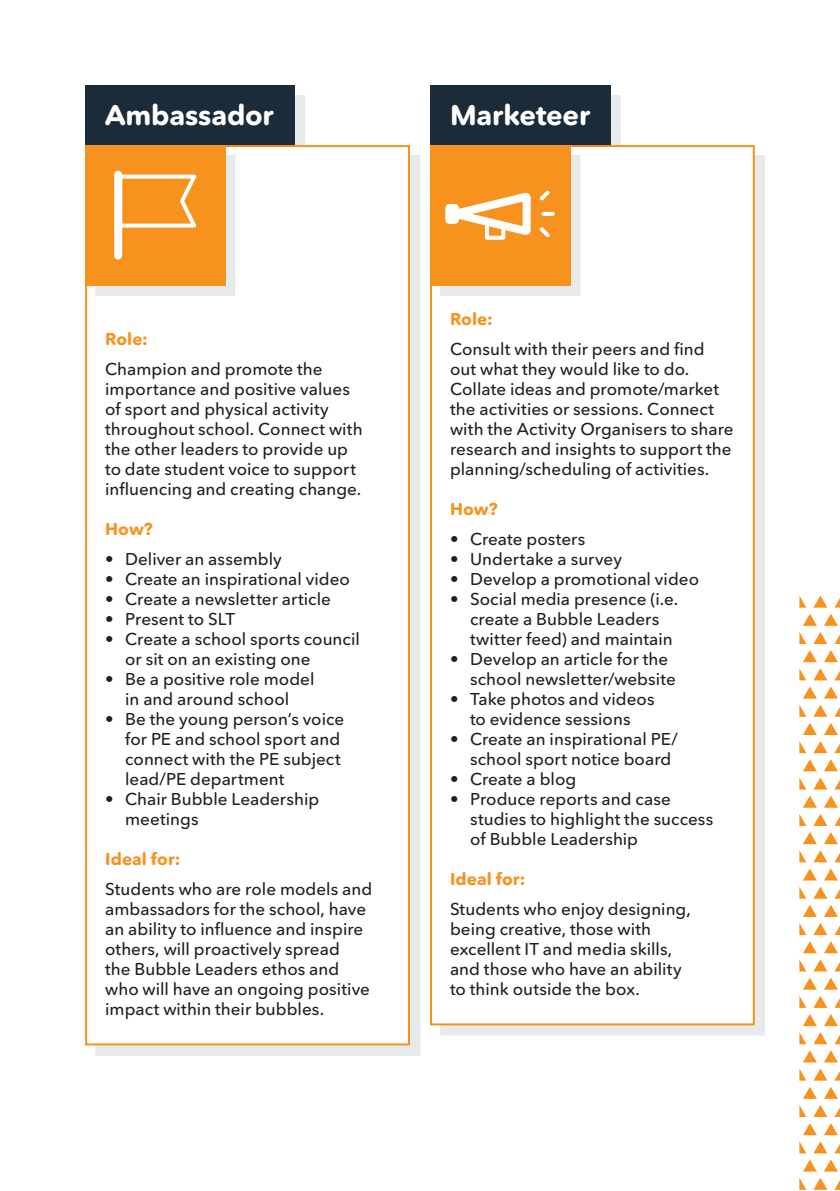
<style>
.page{position:relative;width:840px;height:1191px;background:#fff}
.page>*{position:absolute;margin:0;border:0;box-sizing:border-box;transform-origin:0 0}
.t1{font:700 28px "Avenir Next Rounded Pro";letter-spacing:-.005em;color:#fff}
.t2{font:500 17px/20px "Avenir Next Rounded Pro";letter-spacing:.005em;color:#231f20}
.t3{font:700 17px "Avenir Next Rounded Pro";letter-spacing:.005em;color:#f7921e}
</style>
<div class="page">
<svg style="left:824px;top:1159px;width:13px;height:12px"></svg>
<svg style="left:824px;top:1123px;width:13px;height:12px"></svg>
<svg style="left:824px;top:1087px;width:13px;height:11px"></svg>
<svg style="left:824px;top:1050px;width:13px;height:12px"></svg>
<svg style="left:824px;top:1014px;width:13px;height:12px"></svg>
<svg style="left:824px;top:977px;width:13px;height:12px"></svg>
<svg style="left:824px;top:941px;width:13px;height:12px"></svg>
<svg style="left:824px;top:905px;width:13px;height:12px"></svg>
<svg style="left:824px;top:868px;width:13px;height:12px"></svg>
<svg style="left:824px;top:832px;width:13px;height:12px"></svg>
<svg style="left:824px;top:795px;width:13px;height:12px"></svg>
<svg style="left:824px;top:759px;width:13px;height:12px"></svg>
<svg style="left:824px;top:723px;width:13px;height:12px"></svg>
<svg style="left:824px;top:686px;width:13px;height:12px"></svg>
<svg style="left:824px;top:650px;width:13px;height:12px"></svg>
<svg style="left:824px;top:614px;width:13px;height:12px"></svg>
<svg style="left:803px;top:1159px;width:13px;height:12px"></svg>
<svg style="left:803px;top:1123px;width:13px;height:12px"></svg>
<svg style="left:803px;top:1087px;width:13px;height:11px"></svg>
<svg style="left:803px;top:1050px;width:13px;height:12px"></svg>
<svg style="left:803px;top:1014px;width:13px;height:12px"></svg>
<svg style="left:803px;top:977px;width:13px;height:12px"></svg>
<svg style="left:803px;top:941px;width:13px;height:12px"></svg>
<svg style="left:803px;top:905px;width:13px;height:12px"></svg>
<svg style="left:803px;top:868px;width:13px;height:12px"></svg>
<svg style="left:803px;top:832px;width:13px;height:12px"></svg>
<svg style="left:803px;top:795px;width:13px;height:12px"></svg>
<svg style="left:803px;top:759px;width:13px;height:12px"></svg>
<svg style="left:803px;top:723px;width:13px;height:12px"></svg>
<svg style="left:803px;top:686px;width:13px;height:12px"></svg>
<svg style="left:803px;top:650px;width:13px;height:12px"></svg>
<svg style="left:803px;top:613px;width:13px;height:13px"></svg>
<svg style="left:835px;top:1182px;width:4px;height:7px"></svg>
<svg style="left:834px;top:1145px;width:5px;height:8px"></svg>
<svg style="left:834px;top:1109px;width:5px;height:8px"></svg>
<svg style="left:835px;top:1073px;width:4px;height:7px"></svg>
<svg style="left:834px;top:1036px;width:5px;height:8px"></svg>
<svg style="left:834px;top:1000px;width:5px;height:8px"></svg>
<svg style="left:834px;top:963px;width:5px;height:8px"></svg>
<svg style="left:834px;top:927px;width:5px;height:8px"></svg>
<svg style="left:835px;top:891px;width:4px;height:7px"></svg>
<svg style="left:834px;top:854px;width:5px;height:8px"></svg>
<svg style="left:834px;top:818px;width:5px;height:8px"></svg>
<svg style="left:834px;top:782px;width:5px;height:7px"></svg>
<svg style="left:834px;top:745px;width:5px;height:8px"></svg>
<svg style="left:834px;top:709px;width:5px;height:8px"></svg>
<svg style="left:834px;top:672px;width:5px;height:8px"></svg>
<svg style="left:834px;top:636px;width:5px;height:8px"></svg>
<svg style="left:835px;top:600px;width:4px;height:7px"></svg>
<svg style="left:814px;top:1177px;width:12px;height:12px"></svg>
<svg style="left:813px;top:1141px;width:13px;height:12px"></svg>
<svg style="left:813px;top:1105px;width:13px;height:12px"></svg>
<svg style="left:814px;top:1068px;width:12px;height:12px"></svg>
<svg style="left:813px;top:1032px;width:13px;height:12px"></svg>
<svg style="left:813px;top:996px;width:13px;height:12px"></svg>
<svg style="left:813px;top:959px;width:13px;height:12px"></svg>
<svg style="left:813px;top:923px;width:13px;height:12px"></svg>
<svg style="left:814px;top:886px;width:12px;height:12px"></svg>
<svg style="left:813px;top:850px;width:13px;height:12px"></svg>
<svg style="left:813px;top:814px;width:13px;height:12px"></svg>
<svg style="left:813px;top:777px;width:13px;height:12px"></svg>
<svg style="left:813px;top:741px;width:13px;height:12px"></svg>
<svg style="left:813px;top:704px;width:13px;height:13px"></svg>
<svg style="left:813px;top:668px;width:13px;height:12px"></svg>
<svg style="left:813px;top:632px;width:13px;height:12px"></svg>
<svg style="left:814px;top:595px;width:12px;height:12px"></svg>
<svg style="left:799px;top:1178px;width:6px;height:11px"></svg>
<svg style="left:799px;top:1141px;width:6px;height:12px"></svg>
<svg style="left:799px;top:1105px;width:6px;height:12px"></svg>
<svg style="left:799px;top:1068px;width:6px;height:12px"></svg>
<svg style="left:799px;top:1032px;width:6px;height:12px"></svg>
<svg style="left:799px;top:996px;width:6px;height:12px"></svg>
<svg style="left:799px;top:959px;width:6px;height:12px"></svg>
<svg style="left:799px;top:923px;width:6px;height:12px"></svg>
<svg style="left:799px;top:887px;width:6px;height:11px"></svg>
<svg style="left:799px;top:850px;width:6px;height:12px"></svg>
<svg style="left:799px;top:814px;width:6px;height:12px"></svg>
<svg style="left:799px;top:777px;width:6px;height:12px"></svg>
<svg style="left:799px;top:741px;width:6px;height:12px"></svg>
<svg style="left:799px;top:705px;width:6px;height:12px"></svg>
<svg style="left:799px;top:668px;width:6px;height:12px"></svg>
<svg style="left:799px;top:632px;width:6px;height:12px"></svg>
<svg style="left:799px;top:595px;width:6px;height:12px"></svg>
<div style="left:95px;top:95px;width:210px;height:60px;background:#e7eaeb"></div>
<div style="left:85px;top:85px;width:210px;height:60px;background:#1c2b39"></div>
<div style="left:439px;top:95px;width:181px;height:60px;background:#a1abb2;opacity:.25"></div>
<div style="left:430px;top:85px;width:180px;height:60px;background:#1c2b39"></div>
<div style="left:95px;top:155px;width:325px;height:900px;background:#e7eaeb"></div>
<div style="left:86px;top:146px;width:323px;height:898px;background:#fff"></div>
<div style="left:85px;top:145px;width:325px;height:900px;border:2px solid #f7921e"></div>
<div style="left:439px;top:155px;width:325px;height:880px;background:#a1abb2;opacity:.25"></div>
<div style="left:431px;top:146px;width:322px;height:878px;background:#fff"></div>
<div style="left:430px;top:145px;width:324px;height:880px;border:2px solid #f7921e"></div>
<div style="left:95px;top:155px;width:140px;height:140px;background:#a1abb2;opacity:.25"></div>
<div style="left:85px;top:145px;width:140px;height:140px;background:#f7921e"></div>
<div style="left:439px;top:155px;width:141px;height:140px;background:#a1abb2;opacity:.25"></div>
<div style="left:430px;top:145px;width:140px;height:140px;background:#f7921e"></div>
<svg style="left:116px;top:173px;width:81px;height:57px"></svg>
<div style="left:114px;top:175px;width:8px;height:81px;background:#fff"></div>
<svg style="left:445px;top:190px;width:108px;height:50px"></svg>
<h1 class="t1" style="left:105px;top:98px;width:170px">Ambassador</h1>
<h1 class="t1" style="left:450px;top:98px;width:141px">Marketeer</h1>
<p class="t3" style="left:105px;top:329px;width:44px">Role:</p>
<p class="t2" style="left:105px;top:359px;width:259px">Champion and promote the importance and positive values of sport and physical activity throughout school. Connect with the other leaders to provide up to date student voice to support influencing and creating change.</p>
<p class="t3" style="left:105px;top:518px;width:49px">How?</p>
<p class="t2" style="left:105px;top:549px;width:178px">• Deliver an assembly</p>
<p class="t2" style="left:105px;top:569px;width:246px">• Create an inspirational video</p>
<p class="t2" style="left:105px;top:589px;width:227px">• Create a newsletter article</p>
<p class="t2" style="left:105px;top:609px;width:131px">• Present to SLT</p>
<p class="t2" style="left:125px;top:629px;width:236px;text-indent:-20px">• Create a school sports council or sit on an existing one</p>
<p class="t2" style="left:105px;top:669px;width:211px;text-align:center">• Be a positive role model in and around school</p>
<p class="t2" style="left:125px;top:709px;width:220px;text-indent:-20px">• Be the young person’s voice for PE and school sport and connect with the PE subject lead/PE department</p>
<p class="t2" style="left:125px;top:789px;width:195px;text-indent:-20px">• Chair Bubble Leadership meetings</p>
<p class="t3" style="left:105px;top:848px;width:77px">Ideal for:</p>
<p class="t2" style="left:105px;top:879px;width:268px">Students who are role models and ambassadors for the school, have an ability to influence and inspire others, will proactively spread<br>the Bubble Leaders ethos and who will have an ongoing positive impact within their bubbles.</p>
<p class="t3" style="left:450px;top:309px;width:44px">Role:</p>
<p class="t2" style="left:450px;top:339px;width:285px">Consult with their peers and find out what they would like to do.<br>Collate ideas and promote/market the activities or sessions. Connect with the Activity Organisers to share research and insights to support the planning/scheduling of activities.</p>
<p class="t3" style="left:450px;top:498px;width:49px">How?</p>
<p class="t2" style="left:450px;top:529px;width:137px">• Create posters</p>
<p class="t2" style="left:450px;top:549px;width:173px">• Undertake a survey</p>
<p class="t2" style="left:450px;top:569px;width:250px">• Develop a promotional video</p>
<p class="t2" style="left:470px;top:589px;width:209px;text-indent:-20px">• Social media presence (i.e. create a Bubble Leaders twitter feed) and maintain</p>
<p class="t2" style="left:470px;top:649px;width:207px;text-indent:-20px">• Develop an article for the school newsletter/website</p>
<p class="t2" style="left:450px;top:689px;width:206px;text-align:center">• Take photos and videos to evidence sessions</p>
<p class="t2" style="left:470px;top:729px;width:209px;text-indent:-20px">• Create an inspirational PE/ school sport notice board</p>
<p class="t2" style="left:450px;top:769px;width:128px">• Create a blog</p>
<p class="t2" style="left:470px;top:789px;width:244px;text-indent:-20px">• Produce reports and case studies to highlight the success of Bubble Leadership</p>
<p class="t3" style="left:450px;top:868px;width:77px">Ideal for:</p>
<p class="t2" style="left:450px;top:899px;width:242px">Students who enjoy designing, being creative, those with excellent IT and media skills, and those who have an ability to think outside the box.</p>
</div>
